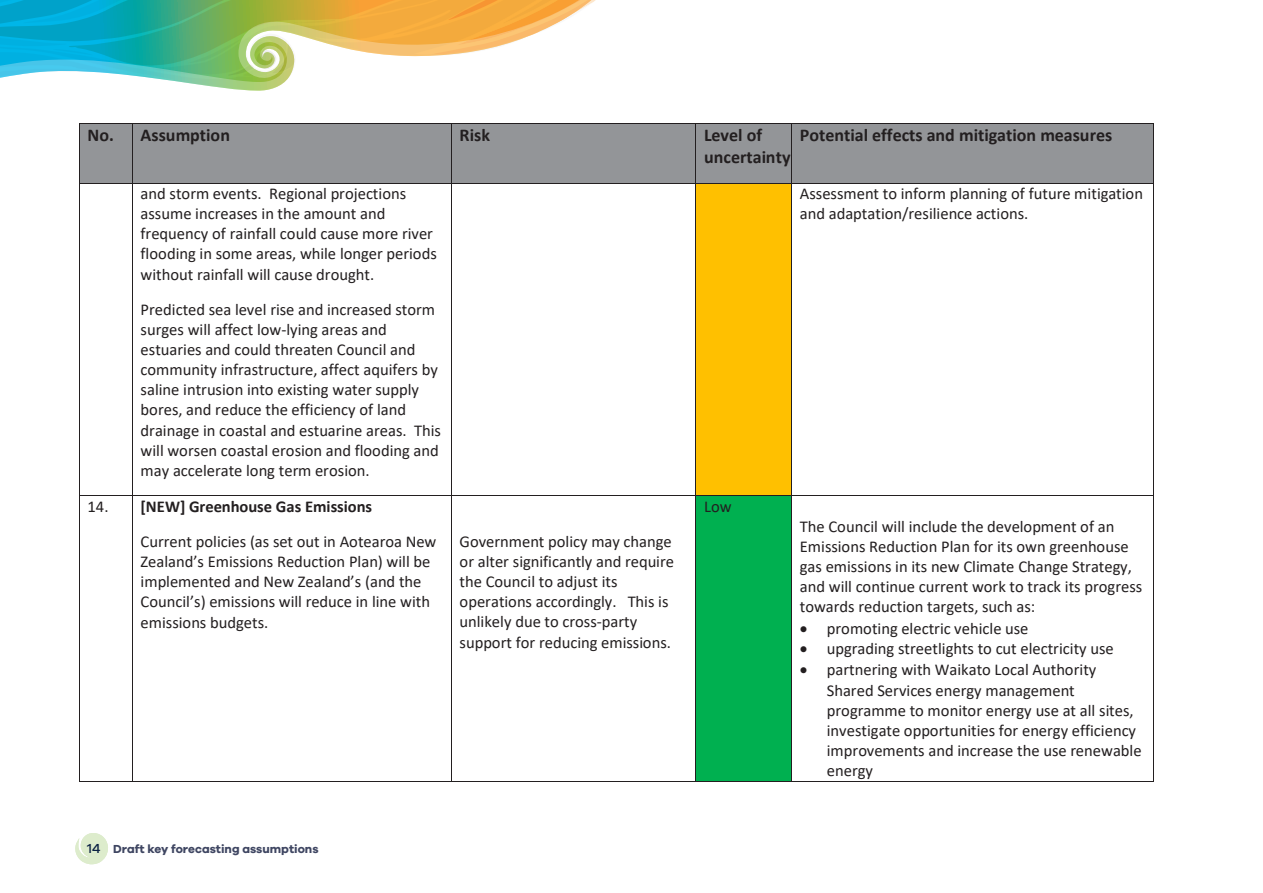
<style>
.page{position:relative;width:1263px;height:893px;background:#fff}
.page>*{position:absolute;margin:0;border:0;box-sizing:border-box;transform-origin:0 0}
.t1{font:700 18px/21.9px "Calibri";color:#231f20}
.t2{font:16.5px/20.1px "Calibri";color:#231f20}
.page_number{font:700 12px "Galano Grotesque";color:#3f4662}
.s1{font-weight:700}
.s2{font-weight:500;font-size:13.5px;color:#0b2143}
</style>
<div class="page">
<div style="left:80px;top:124px;width:52px;height:59px;background:#939598"></div>
<div style="left:133px;top:124px;width:318px;height:59px;background:#939598"></div>
<div style="left:452px;top:124px;width:244px;height:59px;background:#939598"></div>
<div style="left:696px;top:124px;width:95px;height:59px;background:#939598"></div>
<div style="left:792px;top:124px;width:361px;height:59px;background:#939598"></div>
<hr style="left:452px;top:123px;width:244px;height:1px;background:#231f20">
<hr style="left:696px;top:123px;width:95px;height:1px;background:#231f20">
<hr style="left:792px;top:123px;width:361px;height:1px;background:#231f20">
<hr style="left:79px;top:124px;width:1px;height:59px;background:#231f20">
<hr style="left:132px;top:124px;width:1px;height:59px;background:#231f20">
<hr style="left:451px;top:124px;width:1px;height:59px;background:#231f20">
<hr style="left:696px;top:124px;width:1px;height:59px;background:#231f20">
<hr style="left:791px;top:124px;width:1px;height:59px;background:#231f20">
<hr style="left:1153px;top:124px;width:1px;height:59px;background:#231f20">
<div style="left:696px;top:183px;width:95px;height:312px;background:#ffc000"></div>
<hr style="left:80px;top:183px;width:52px;height:1px;background:#231f20">
<hr style="left:133px;top:183px;width:318px;height:1px;background:#231f20">
<hr style="left:452px;top:183px;width:244px;height:1px;background:#231f20">
<hr style="left:696px;top:183px;width:95px;height:1px;background:#231f20">
<hr style="left:792px;top:183px;width:361px;height:1px;background:#231f20">
<hr style="left:79px;top:183px;width:1px;height:312px;background:#231f20">
<hr style="left:132px;top:183px;width:1px;height:312px;background:#231f20">
<hr style="left:451px;top:183px;width:1px;height:312px;background:#231f20">
<hr style="left:696px;top:183px;width:1px;height:312px;background:#231f20">
<hr style="left:791px;top:183px;width:1px;height:312px;background:#231f20">
<hr style="left:1153px;top:183px;width:1px;height:312px;background:#231f20">
<div style="left:696px;top:496px;width:95px;height:285px;background:#00b050"></div>
<hr style="left:80px;top:495px;width:52px;height:1px;background:#231f20">
<hr style="left:133px;top:495px;width:318px;height:1px;background:#231f20">
<hr style="left:452px;top:495px;width:244px;height:1px;background:#231f20">
<hr style="left:696px;top:495px;width:95px;height:1px;background:#231f20">
<hr style="left:792px;top:495px;width:361px;height:1px;background:#231f20">
<hr style="left:79px;top:496px;width:1px;height:285px;background:#231f20">
<hr style="left:80px;top:781px;width:52px;height:1px;background:#231f20">
<hr style="left:132px;top:496px;width:1px;height:285px;background:#231f20">
<hr style="left:133px;top:781px;width:318px;height:1px;background:#231f20">
<hr style="left:451px;top:496px;width:1px;height:285px;background:#231f20">
<hr style="left:452px;top:781px;width:244px;height:1px;background:#231f20">
<hr style="left:696px;top:496px;width:1px;height:285px;background:#231f20">
<hr style="left:696px;top:781px;width:95px;height:1px;background:#231f20">
<hr style="left:791px;top:496px;width:1px;height:285px;background:#231f20">
<hr style="left:792px;top:781px;width:361px;height:1px;background:#231f20">
<hr style="left:1153px;top:496px;width:1px;height:285px;background:#231f20">
<svg style="left:0;top:0;width:596px;height:124px"></svg>
<svg style="left:75px;top:833px;width:33px;height:31px"></svg>
<p class="t1" style="left:87px;top:124px;width:144px">No. Assumption</p>
<p class="t1" style="left:460px;top:124px;width:32px">Risk</p>
<p class="t1" style="left:704px;top:124px;width:88px">Level of uncertainty</p>
<p class="t1" style="left:800px;top:124px;width:314px">Potential effects and mitigation measures</p>
<p class="t2" style="left:141px;top:183px;width:298px">and storm events. Regional projections assume increases in the amount and frequency of rainfall could cause more river flooding in some areas, while longer periods without rainfall will cause drought.</p>
<p class="t2" style="left:141px;top:299px;width:302px">Predicted sea level rise and increased storm surges will affect low-lying areas and estuaries and could threaten Council and community infrastructure, affect aquifers by saline intrusion into existing water supply bores, and reduce the efficiency of land drainage in coastal and estuarine areas. This will worsen coastal erosion and flooding and may accelerate long term erosion.</p>
<p class="t2" style="left:800px;top:183px;width:345px">Assessment to inform planning of future mitigation and adaptation/resilience actions.</p>
<p class="t2" style="left:141px;top:488px;width:297px;line-height:35px;text-indent:-53px">14. <span class="s1">[NEW] Greenhouse Gas Emissions<br></span>Current policies (as set out in Aotearoa New</p>
<p class="t2" style="left:141px;top:551px;width:291px">Zealand’s Emissions Reduction Plan) will be implemented and New Zealand’s (and the Council’s) emissions will reduce in line with emissions budgets.</p>
<p class="t2" style="left:460px;top:531px;width:216px">Government policy may change or alter significantly and require the Council to adjust its operations accordingly. This is unlikely due to cross-party support for reducing emissions.</p>
<p class="t2" style="left:704px;top:496px;width:29px">Low</p>
<p class="page_number" style="left:87px;top:841px;width:233px"><span class="s2">14</span> Draft key forecasting assumptions</p>
<p class="t2" style="left:800px;top:516px;width:344px">The Council will include the development of an Emissions Reduction Plan for its own greenhouse gas emissions in its new Climate Change Strategy, and will continue current work to track its progress towards reduction targets, such as:</p>
<p class="t2" style="left:800px;top:618px;width:230px">• promoting electric vehicle use</p>
<p class="t2" style="left:800px;top:638px;width:315px">• upgrading streetlights to cut electricity use</p>
<p class="t2" style="left:827px;top:659px;width:316px;text-indent:-27px">• partnering with Waikato Local Authority Shared Services energy management programme to monitor energy use at all sites, investigate opportunities for energy efficiency improvements and increase the use renewable energy</p>
</div>
